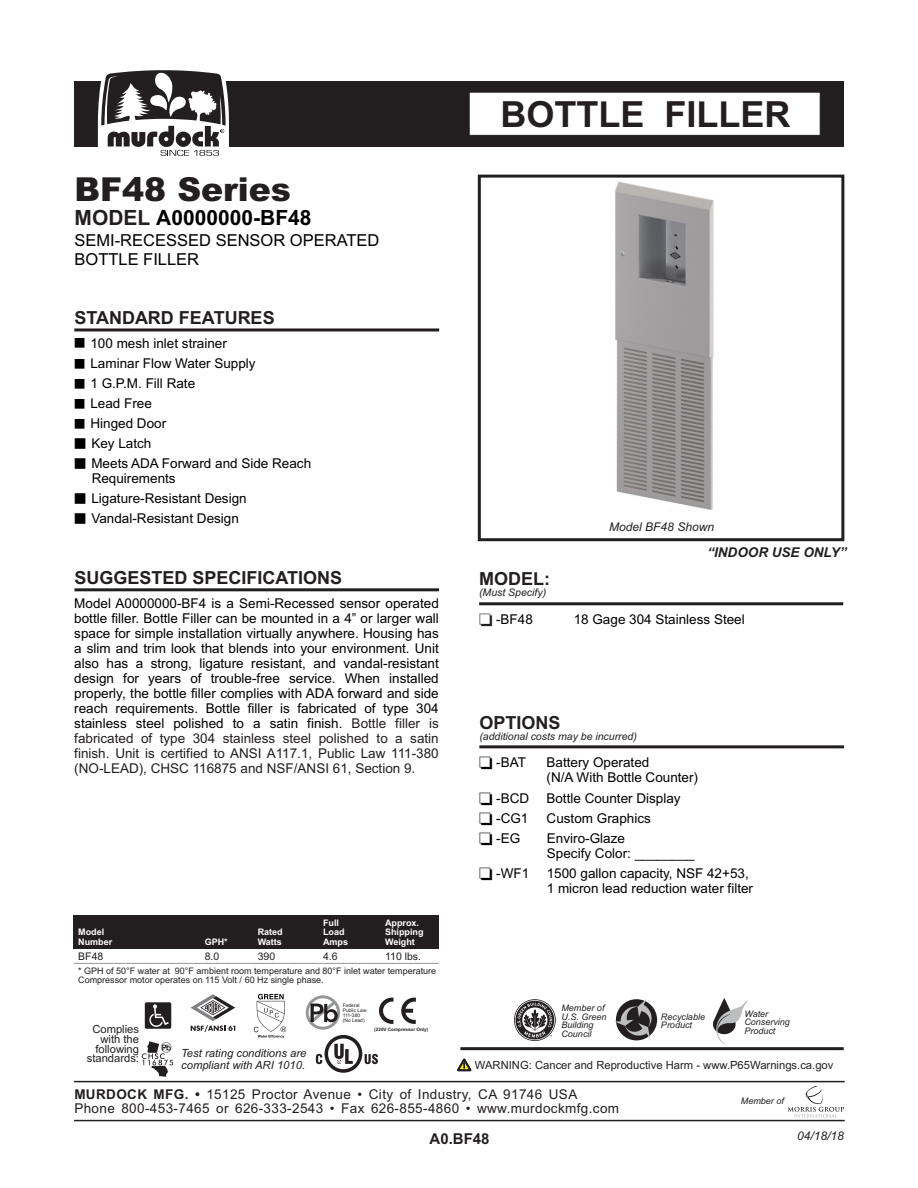
<style>
.page{position:relative;width:918px;height:1188px;background:#fff}
.page>*{position:absolute;margin:0;border:0;box-sizing:border-box;transform-origin:0 0}
.t1{font:700 36px "Arial";color:#231f20}
.t2{font:900 33px "Arial";color:#231f20}
.t3{font:700 21px "Arial";color:#000}
.t4{font:700 18px "Arial";color:#231f20}
.t5{font:16.5px/18.5px "Arial";color:#000}
.t6{font:700 15px "Arial";color:#231f20}
.t7{font:13.5px/15.1px "Arial";color:#000}
.t8{font:13.5px/13.8px "Arial";letter-spacing:.03em;color:#231f20}
.t9{font:italic 700 13.5px "Arial";color:#231f20}
.t10{font:italic 12px "Arial";color:#231f20}
.t11{font:11.25px/9.8px "Arial";color:#231f20;text-align:right}
.t12{font:italic 11.25px/12.6px "Arial";color:#231f20}
.t13{font:italic 10.5px "Arial";color:#231f20}
.t14{font:10.5px "Arial";color:#231f20}
.t15{font:9px/9.6px "Arial";color:#231f20}
.t16{font:italic 9px/8.6px "Arial";color:#231f20}
.t17{font:700 9px "Arial";color:#fff}
.t18{font:4.95px/5.1px "Arial";color:#231f20}
.t19{font:700 4.65px "Arial";color:#231f20}
.s1{color:#231f20}
.s2{font-weight:700}
</style>
<div class="page">
<img style="left:615px;top:182px;width:99px;height:329px">
<div style="left:478px;top:175px;width:366px;height:366px;border:3px solid #231f20"></div>
<hr style="left:74px;top:588px;width:365px;height:3px;background:#231f20">
<hr style="left:74px;top:328px;width:365px;height:3px;background:#231f20">
<div style="left:74px;top:81px;width:770px;height:66px;background:#231f20"></div>
<hr style="left:74px;top:1120px;width:771px;height:1px;background:#231f20">
<hr style="left:74px;top:1081px;width:771px;height:1px;background:#231f20">
<svg style="left:98px;top:70px;width:131px;height:86px"></svg>
<svg style="left:788px;top:1086px;width:56px;height:32px"></svg>
<svg style="left:469px;top:92px;width:352px;height:44px;background:#f4f4f4"></svg>
<svg style="left:145px;top:1002px;width:26px;height:27px"></svg>
<svg style="left:254px;top:994px;width:32px;height:44px"></svg>
<svg style="left:142px;top:1041px;width:31px;height:36px"></svg>
<svg style="left:191px;top:994px;width:44px;height:38px"></svg>
<svg style="left:401px;top:998px;width:15px;height:26px"></svg>
<svg style="left:306px;top:995px;width:87px;height:78px"></svg>
<hr style="left:479px;top:602px;width:364px;height:3px;background:#231f20">
<div style="left:74px;top:915px;width:365px;height:34px;background:#231f20"></div>
<hr style="left:74px;top:963px;width:365px;height:1px;background:#949698">
<hr style="left:479px;top:745px;width:365px;height:3px;background:#231f20">
<svg style="left:514px;top:999px;width:42px;height:42px"></svg>
<div style="left:616px;top:999px;width:41px;height:41px;background:#231f20;border-radius:50%"></div>
<svg style="left:614px;top:999px;width:39px;height:40px"></svg>
<svg style="left:713px;top:998px;width:35px;height:46px"></svg>
<hr style="left:460px;top:1047px;width:384px;height:3px;background:#231f20">
<svg style="left:457px;top:1058px;width:14px;height:13px"></svg>
<h2 class="t2" style="left:75px;top:178px;width:218px">BF48 Series</h2>
<h3 class="t3" style="left:75px;top:209px;width:238px"><span class="s1">MODEL</span> A0000000-BF48</h3>
<p class="t5" style="left:74px;top:233px;width:307px">SEMI-RECESSED SENSOR OPERATED<br>BOTTLE FILLER</p>
<h3 class="t4" style="left:74px;top:311px;width:202px">STANDARD FEATURES</h3>
<p class="t7" style="left:75px;top:337px;width:154px">■ 100 mesh inlet strainer</p>
<p class="t7" style="left:75px;top:357px;width:183px">■ Laminar Flow Water Supply</p>
<p class="t7" style="left:75px;top:377px;width:122px">■ 1 G.P.M. Fill Rate</p>
<p class="t7" style="left:75px;top:397px;width:79px">■ Lead Free</p>
<p class="t7" style="left:75px;top:417px;width:93px">■ Hinged Door</p>
<p class="t7" style="left:75px;top:437px;width:78px">■ Key Latch</p>
<p class="t7" style="left:92px;top:457px;width:221px;text-indent:-17px">■ Meets ADA Forward and Side Reach<br>Requirements</p>
<p class="t7" style="left:75px;top:492px;width:174px">■ Ligature-Resistant Design</p>
<p class="t7" style="left:75px;top:512px;width:166px">■ Vandal-Resistant Design</p>
<h3 class="t4" style="left:74px;top:571px;width:269px">SUGGESTED SPECIFICATIONS</h3>
<p class="t7" style="left:74px;top:596px;width:366px;text-align:justify">Model A0000000-BF4 is a Semi-Recessed sensor operated bottle filler. Bottle Filler can be mounted in a 4” or larger wall space for simple installation virtually anywhere. Housing has a slim and trim look that blends into your environment. Unit also has a strong, ligature resistant, and vandal-resistant design for years of trouble-free service. When installed properly, the bottle filler complies with ADA forward and side reach requirements. Bottle filler is fabricated of type 304 stainless steel polished to a satin finish. <span class="s1">Bottle filler is fabricated of type 304 stainless steel polished to a satin finish. Unit is certified to ANSI A117.1, Public Law 111-380 (NO-LEAD), CHSC 116875 and NSF/ANSI 61, Section 9.</span></p>
<p class="t17" style="left:323px;top:919px;width:18px">Full</p>
<p class="t17" style="left:385px;top:919px;width:36px">Approx.</p>
<p class="t17" style="left:78px;top:929px;width:28px">Model</p>
<p class="t17" style="left:258px;top:929px;width:27px">Rated</p>
<p class="t17" style="left:323px;top:929px;width:23px">Load</p>
<p class="t17" style="left:385px;top:929px;width:40px">Shipping</p>
<p class="t17" style="left:78px;top:938px;width:36px">Number</p>
<p class="t17" style="left:205px;top:938px;width:25px">GPH*</p>
<p class="t17" style="left:258px;top:938px;width:26px">Watts</p>
<p class="t17" style="left:323px;top:938px;width:27px">Amps</p>
<p class="t17" style="left:385px;top:938px;width:31px">Weight</p>
<p class="t14" style="left:78px;top:952px;width:27px">BF48</p>
<p class="t14" style="left:205px;top:952px;width:16px">8.0</p>
<p class="t14" style="left:258px;top:952px;width:19px">390</p>
<p class="t14" style="left:323px;top:952px;width:16px">4.6</p>
<p class="t14" style="left:385px;top:952px;width:37px">110 lbs.</p>
<p class="t15" style="left:78px;top:967px;width:359px">* GPH of 50°F water at 90°F ambient room temperature and 80°F inlet water temperature<br>Compressor motor operates on 115 Volt / 60 Hz single phase.</p>
<p class="t11" style="left:87px;top:1025px;width:54px">Complies with the following standards:</p>
<p class="t12" style="left:181px;top:1047px;width:127px">Test rating conditions are compliant with ARI 1010.</p>
<p class="t18" style="left:343px;top:1003px;width:25px">Federal<br>Public Law<br>111-380 (No Lead)</p>
<p class="t19" style="left:374px;top:1027px;width:56px">(220V Compressor Only)</p>
<h1 class="t1" style="left:501px;top:100px;width:291px">BOTTLE FILLER</h1>
<p class="t10" style="left:609px;top:522px;width:106px">Model BF48 Shown</p>
<h3 class="t4" style="left:479px;top:572px;width:72px">MODEL:</h3>
<p class="t13" style="left:479px;top:588px;width:69px">(Must Specify)</p>
<p class="t9" style="left:707px;top:547px;width:141px">“INDOOR USE ONLY”</p>
<p class="t7" style="left:479px;top:613px;width:55px"><span class="s1">□</span> -BF48</p>
<p class="t7" style="left:574px;top:613px;width:173px">18 Gage 304 Stainless Steel</p>
<h3 class="t4" style="left:479px;top:715px;width:83px">OPTIONS</h3>
<p class="t13" style="left:479px;top:732px;width:159px">(additional costs may be incurred)</p>
<p class="t7" style="left:479px;top:756px;width:48px">□ -BAT</p>
<p class="t7" style="left:547px;top:756px;width:153px">Battery Operated<br>(N/A With Bottle Counter)</p>
<p class="t7" style="left:479px;top:791px;width:51px">□ -BCD</p>
<p class="t7" style="left:546px;top:791px;width:136px">Bottle Counter Display</p>
<p class="t7" style="left:479px;top:812px;width:51px">□ -CG1</p>
<p class="t7" style="left:547px;top:812px;width:106px">Custom Graphics</p>
<p class="t7" style="left:479px;top:832px;width:42px">□ -EG</p>
<p class="t7" style="left:547px;top:832px;width:149px">Enviro-Glaze<br>Specify Color: ________</p>
<p class="t7" style="left:479px;top:867px;width:51px">□ -WF1</p>
<p class="t7" style="left:547px;top:867px;width:208px">1500 gallon capacity, NSF 42+53,<br>1 micron lead reduction water filter</p>
<p class="t16" style="left:561px;top:1004px;width:47px">Member of<br>U.S. Green<br>Building<br>Council</p>
<p class="t16" style="left:744px;top:1010px;width:47px">Water<br>Conserving<br>Product</p>
<p class="t11" style="left:475px;top:1061px;width:360px">WARNING: Cancer and Reproductive Harm - www.P65Warnings.ca.gov</p>
<p class="t16" style="left:661px;top:1013px;width:46px">Recyclable<br>Product</p>
<p class="t8" style="left:74px;top:1089px;width:546px"><span class="s2">MURDOCK MFG. •</span> 15125 Proctor Avenue • City of Industry, CA 91746 USA<br>Phone 800-453-7465 or 626-333-2543 • Fax 626-855-4860 • www.murdockmfg.com</p>
<p class="t16" style="left:741px;top:1098px;width:45px">Member of</p>
<p class="t6" style="left:430px;top:1133px;width:62px">A0.BF48</p>
<p class="t10" style="left:797px;top:1132px;width:48px">04/18/18</p>
</div>
